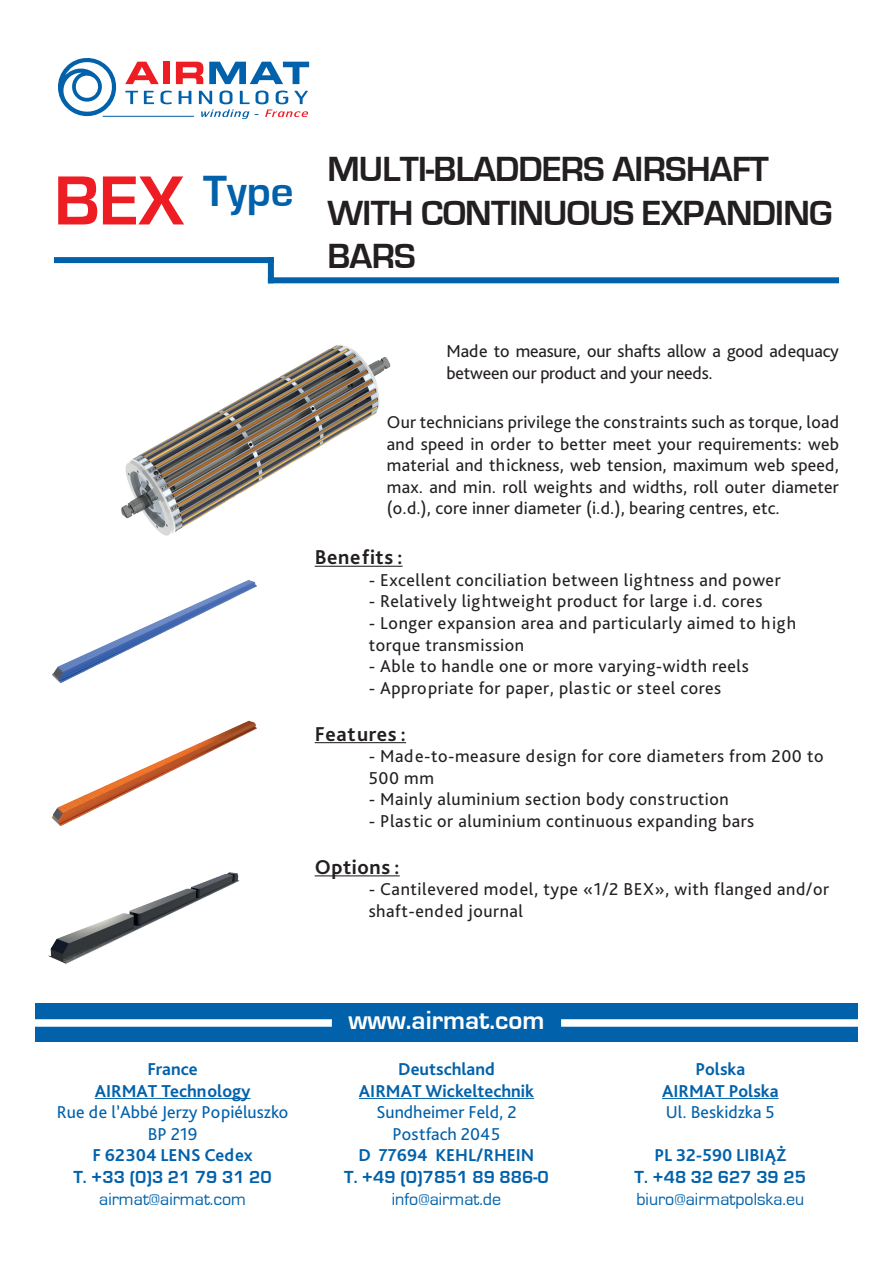
<style>
.page{position:relative;width:893px;height:1263px;background:#fff}
.page>*{position:absolute;margin:0;border:0;box-sizing:border-box;transform-origin:0 0}
.t1{font:700 72px "Eurostile";color:#ee1d23}
.t2{font:700 45px "Eurostile";color:#0161aa}
.t3{font:700 36px/43.2px "Eurostile";letter-spacing:-.02em;color:#231f20}
.t4{font:700 27px "Eurostile";color:#fff}
.t5{font:700 21px "Bliss Pro";letter-spacing:.03em;color:#231f20}
.t6{font:18px/21.6px "Bliss Pro";letter-spacing:.03em;color:#231f20}
.t7{font:700 18px "Bliss Pro";color:#0161aa}
.t8{font:18px "Bliss Pro";color:#0161aa}
.t9{font:18px/21.6px "Bliss Pro";letter-spacing:-.01em;color:#231f20}
.t10{font:18px "Eurostile";color:#0161aa}
.t11{font:700 18px "Eurostile";color:#0161aa}
</style>
<div class="page">
<svg style="left:58px;top:58px;width:251px;height:62px"></svg>
<hr style="left:315px;top:566px;width:88px;height:1px;background:#231f20">
<hr style="left:315px;top:742px;width:91px;height:1px;background:#231f20">
<hr style="left:315px;top:875px;width:85px;height:1px;background:#231f20">
<hr style="left:95px;top:1098px;width:156px;height:1px;background:#0161aa">
<hr style="left:359px;top:1098px;width:175px;height:1px;background:#0161aa">
<hr style="left:662px;top:1098px;width:117px;height:1px;background:#0161aa">
<div style="left:54px;top:257px;width:220px;height:6px;background:#0161aa"></div>
<div style="left:268px;top:277px;width:571px;height:6px;background:#0161aa"></div>
<div style="left:268px;top:257px;width:6px;height:26px;background:#0161aa"></div>
<div style="left:35px;top:1004px;width:823px;height:38px;background:#0161aa"></div>
<img style="left:121px;top:345px;width:270px;height:191px">
<div style="left:22px;top:1019px;width:310px;height:8px;background:#fff"></div>
<div style="left:561px;top:1019px;width:306px;height:8px;background:#fff"></div>
<img style="left:52px;top:580px;width:205px;height:104px">
<img style="left:52px;top:720px;width:205px;height:106px">
<img style="left:48px;top:872px;width:192px;height:92px">
<p class="t1" style="left:54px;top:162px;width:131px">BEX</p>
<p class="t2" style="left:203px;top:167px;width:92px">Type</p>
<p class="t3" style="left:327px;top:148px;width:506px">MULTI-BLADDERS AIRSHAFT<br>WITH CONTINUOUS EXPANDING<br>BARS</p>
<p class="t9" style="left:446px;top:340px;width:394px">Made to measure, our shafts allow a good adequacy between our product and your needs.</p>
<p class="t6" style="left:387px;top:411px;width:453px;text-align:justify">Our technicians privilege the constraints such as torque, load and speed in order to better meet your requirements: web material and thickness, web tension, maximum web speed, max. and min. roll weights and widths, roll outer diameter (o.d.), core inner diameter (i.d.), bearing centres, etc.</p>
<p class="t5" style="left:315px;top:544px;width:89px">Benefits :</p>
<p class="t6" style="left:369px;top:568px;width:413px">- Excellent conciliation between lightness and power</p>
<p class="t6" style="left:369px;top:590px;width:395px">- Relatively lightweight product for large i.d. cores</p>
<p class="t6" style="left:369px;top:612px;width:429px">- Longer expansion area and particularly aimed to high torque transmission</p>
<p class="t6" style="left:369px;top:655px;width:382px">- Able to handle one or more varying-width reels</p>
<p class="t6" style="left:369px;top:676px;width:354px">- Appropriate for paper, plastic or steel cores</p>
<p class="t5" style="left:315px;top:720px;width:93px">Features :</p>
<p class="t6" style="left:369px;top:745px;width:456px">- Made-to-measure design for core diameters from 200 to<br>500 mm</p>
<p class="t6" style="left:369px;top:788px;width:362px">- Mainly aluminium section body construction</p>
<p class="t6" style="left:369px;top:810px;width:387px">- Plastic or aluminium continuous expanding bars</p>
<p class="t5" style="left:315px;top:854px;width:86px">Options :</p>
<p class="t6" style="left:369px;top:878px;width:462px">- Cantilevered model, type «1/2 BEX», with flanged and/or shaft-ended journal</p>
<p class="t7" style="left:148px;top:1058px;width:52px">France</p>
<p class="t7" style="left:95px;top:1079px;width:157px">AIRMAT Technology</p>
<p class="t8" style="left:57px;top:1101px;width:233px">Rue de l’Abbé Jerzy Popiéluszko</p>
<p class="t8" style="left:148px;top:1123px;width:51px">BP 219</p>
<p class="t7" style="left:92px;top:1144px;width:162px">F 62304 LENS Cedex</p>
<p class="t11" style="left:73px;top:1167px;width:200px">T. +33 (0)3 21 79 31 20</p>
<p class="t10" style="left:99px;top:1189px;width:148px">airmat@airmat.com</p>
<p class="t4" style="left:348px;top:1005px;width:198px">www.airmat.com</p>
<p class="t7" style="left:398px;top:1058px;width:98px">Deutschland</p>
<p class="t7" style="left:359px;top:1079px;width:177px">AIRMAT Wickeltechnik</p>
<p class="t8" style="left:376px;top:1101px;width:142px">Sundheimer Feld, 2</p>
<p class="t8" style="left:393px;top:1123px;width:109px">Postfach 2045</p>
<p class="t7" style="left:359px;top:1144px;width:177px">D 77694 KEHL/RHEIN</p>
<p class="t11" style="left:344px;top:1167px;width:206px">T. +49 (0)7851 89 886-0</p>
<p class="t10" style="left:392px;top:1189px;width:111px">info@airmat.de</p>
<p class="t7" style="left:695px;top:1058px;width:51px">Polska</p>
<p class="t7" style="left:662px;top:1079px;width:118px">AIRMAT Polska</p>
<p class="t8" style="left:666px;top:1101px;width:110px">Ul. Beskidzka 5</p>
<p class="t7" style="left:654px;top:1144px;width:133px">PL 32-590 LIBIĄŻ</p>
<p class="t11" style="left:635px;top:1167px;width:173px">T. +48 32 627 39 25</p>
<p class="t10" style="left:636px;top:1189px;width:169px">biuro@airmatpolska.eu</p>
</div>
